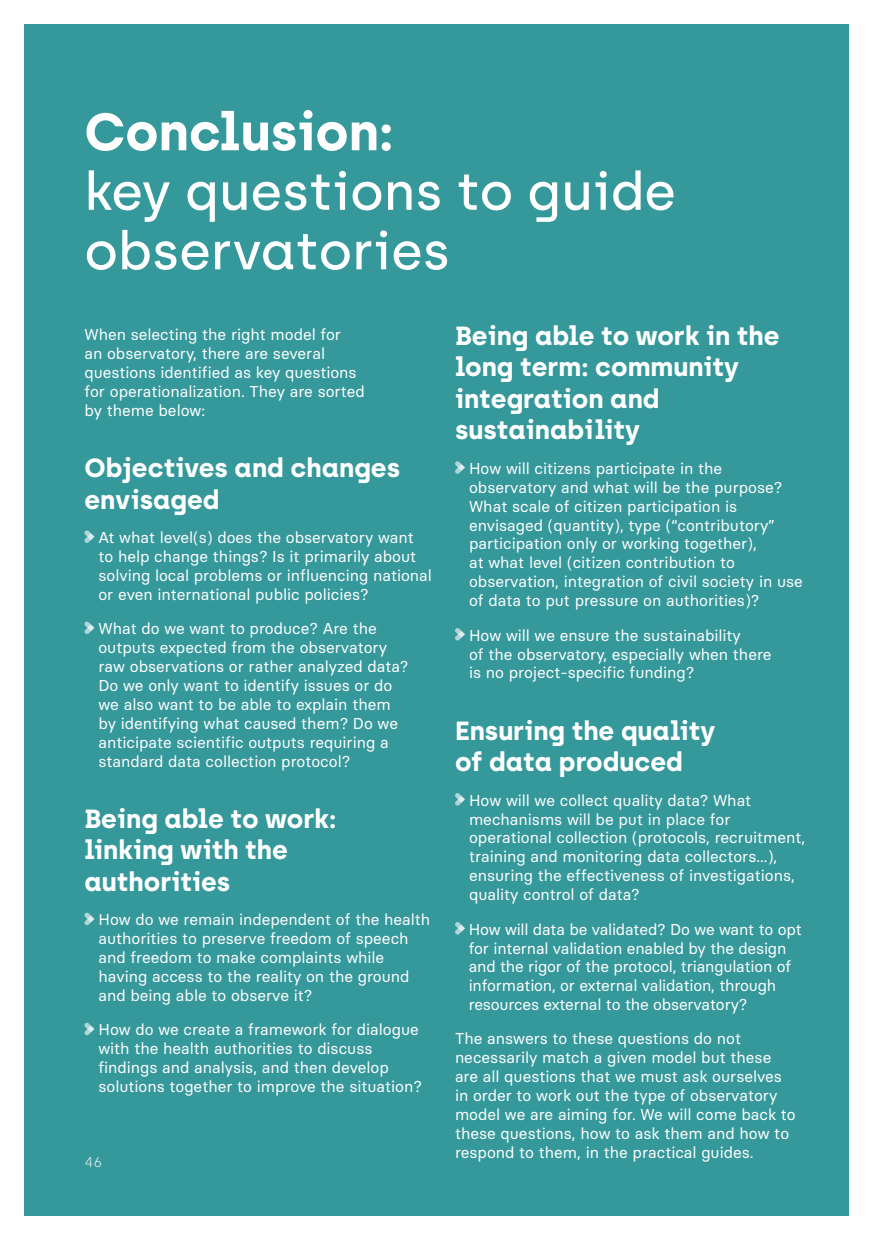
<style>
.page{position:relative;width:874px;height:1241px;background:#fff}
.page>*{position:absolute;margin:0;border:0;box-sizing:border-box;transform-origin:0 0}
.t1{font:500 52.5px/59.5px "Archia";color:#fff}
.t2{font:700 52.5px "Archia";color:#fff}
.t3{font:700 26.25px/31.5px "Archia";color:#fff}
.t4{font:15.75px/18.9px "Basier Circle";color:#fff}
.t5{font:100 14px "Archia";color:#fff}
</style>
<div class="page">
<div style="left:25px;top:25px;width:823px;height:1190px;background:#35989b"></div>
<svg style="left:84px;top:530px;width:10px;height:13px"></svg>
<svg style="left:84px;top:621px;width:10px;height:13px"></svg>
<svg style="left:84px;top:912px;width:10px;height:14px"></svg>
<svg style="left:84px;top:1022px;width:10px;height:14px"></svg>
<svg style="left:455px;top:461px;width:9px;height:13px"></svg>
<svg style="left:455px;top:628px;width:9px;height:13px"></svg>
<svg style="left:455px;top:793px;width:9px;height:13px"></svg>
<svg style="left:455px;top:922px;width:9px;height:13px"></svg>
<h1 class="t2" style="left:84px;top:99px;width:310px">Conclusion:</h1>
<h1 class="t1" style="left:84px;top:161px;width:592px">key questions to guide observatories</h1>
<p class="t4" style="left:84px;top:325px;width:282px">When selecting the right model for<br>an observatory, there are several questions identified as key questions for operationalization. They are sorted by theme below:</p>
<h2 class="t3" style="left:84px;top:451px;width:317px">Objectives and changes envisaged</h2>
<p class="t4" style="left:98px;top:527px;width:335px">At what level(s) does the observatory want to help change things? Is it primarily about solving local problems or influencing national or even international public policies?</p>
<p class="t4" style="left:98px;top:618px;width:311px">What do we want to produce? Are the outputs expected from the observatory raw observations or rather analyzed data?<br>Do we only want to identify issues or do we also want to be able to explain them by identifying what caused them? Do we anticipate scientific outputs requiring a standard data collection protocol?</p>
<h2 class="t3" style="left:84px;top:802px;width:253px">Being able to work: linking with the authorities</h2>
<p class="t4" style="left:98px;top:909px;width:333px">How do we remain independent of the health authorities to preserve freedom of speech and freedom to make complaints while having access to the reality on the ground and being able to observe it?</p>
<p class="t4" style="left:98px;top:1019px;width:325px">How do we create a framework for dialogue with the health authorities to discuss findings and analysis, and then develop solutions together to improve the situation?</p>
<p class="t5" style="left:84px;top:1153px;width:19px">46</p>
<h2 class="t3" style="left:455px;top:319px;width:326px">Being able to work in the long term: community integration and sustainability</h2>
<p class="t4" style="left:469px;top:458px;width:335px">How will citizens participate in the observatory and what will be the purpose?<br>What scale of citizen participation is envisaged (quantity), type (“contributory” participation only or working together),<br>at what level (citizen contribution to observation, integration of civil society in use of data to put pressure on authorities)?</p>
<p class="t4" style="left:469px;top:625px;width:304px">How will we ensure the sustainability<br>of the observatory, especially when there is no project-specific funding?</p>
<h2 class="t3" style="left:455px;top:714px;width:262px">Ensuring the quality of data produced</h2>
<p class="t4" style="left:469px;top:790px;width:337px">How will we collect quality data? What mechanisms will be put in place for operational collection (protocols, recruitment, training and monitoring data collectors...), ensuring the effectiveness of investigations, quality control of data?</p>
<p class="t4" style="left:468px;top:919px;width:334px">How will data be validated? Do we want to opt for internal validation enabled by the design and the rigor of the protocol, triangulation of information, or external validation, through resources external to the observatory?</p>
<p class="t4" style="left:455px;top:1028px;width:342px">The answers to these questions do not necessarily match a given model but these are all questions that we must ask ourselves in order to work out the type of observatory model we are aiming for. We will come back to these questions, how to ask them and how to respond to them, in the practical guides.</p>
</div>
